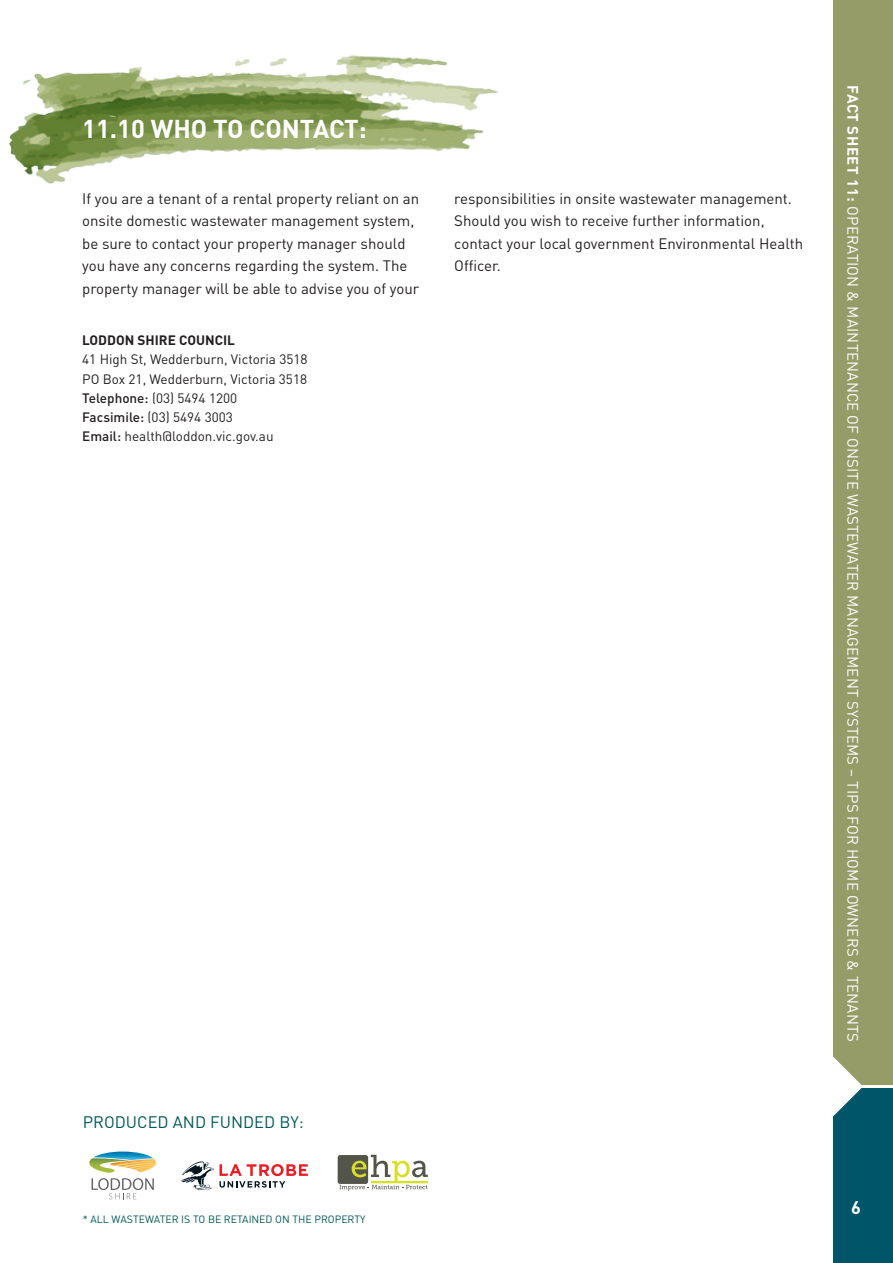
<style>
.page{position:relative;width:893px;height:1263px;background:#fff}
.page>*{position:absolute;margin:0;border:0;box-sizing:border-box;transform-origin:0 0}
.t1{font:700 25.5px "DIN";color:#fff}
.t2{font:700 18px "DIN";color:#fff}
.t3{font:16.5px "DIN";color:#005958}
.t4{font:15px/22.5px "DIN";color:#231f20}
.t5{font:15px "DIN";letter-spacing:.01em;color:#fff}
.t6{font:13.5px/19.2px "DIN";color:#231f20}
.t7{font:700 13.5px "DIN";color:#231f20}
.t8{font:10.5px "DIN";color:#005958}
.s1{font-weight:500}
.s2{font-weight:700}
</style>
<div class="page">
<div style="left:833px;top:0;width:60px;height:1084px;background:#959c68"></div>
<div style="left:833px;top:1089px;width:60px;height:174px;background:#005568"></div>
<svg style="left:833px;top:1056px;width:29px;height:61px"></svg>
<img style="left:9px;top:55px;width:490px;height:129px">
<svg style="left:89px;top:1151px;width:67px;height:48px"></svg>
<div style="left:338px;top:1155px;width:30px;height:29px;background:#54554a;border-radius:3px"></div>
<svg style="left:339px;top:1155px;width:89px;height:35px"></svg>
<svg style="left:181px;top:1161px;width:127px;height:29px"></svg>
<h1 class="t1" style="left:82px;top:112px;width:286px">11.10 WHO TO CONTACT:</h1>
<p class="t4" style="left:82px;top:187px;width:339px">If you are a tenant of a rental property reliant on an onsite domestic wastewater management system, be sure to contact your property manager should you have any concerns regarding the system. The property manager will be able to advise you of your</p>
<p class="t4" style="left:454px;top:187px;width:350px">responsibilities in onsite wastewater management.<br>Should you wish to receive further information, contact your local government Environmental Health Officer.</p>
<p class="t7" style="left:82px;top:331px;width:10px">LODDON</p>
<p class="t7" style="left:138px;top:331px;width:17px">SHIRE</p>
<p class="t7" style="left:179px;top:331px;width:9px">COUNCIL</p>
<p class="t6" style="left:82px;top:350px;width:227px">41 High St, Wedderburn, Victoria 3518<br>PO Box 21, Wedderburn, Victoria 3518<br><span class="s1">Telephone:</span> (03) 5494 1200<br><span class="s1">Facsimile:</span> (03) 5494 3003<br><span class="s1">Email:</span> health@loddon.vic.gov.au</p>
<p class="t3" style="left:83px;top:1111px;width:54px">PRODUCE</p>
<p class="t3" style="left:158px;top:1111px;width:64px">D AN D FUN</p>
<p class="t3" style="left:243px;top:1111px;width:62px">DED BY:</p>
<p class="t8" style="left:83px;top:1212px;width:15px">* All</p>
<p class="t8" style="left:112px;top:1212px;width:16px">WASTE</p>
<p class="t8" style="left:145px;top:1212px;width:16px">WATER</p>
<p class="t8" style="left:181px;top:1212px;width:50px">IS TO BE RETAINE</p>
<p class="t8" style="left:266px;top:1212px;width:77px">D ON THE PROPERTY</p>
<p class="t5" style="left:862px;top:85px;width:958px;rotate:90deg"><span class="s2">FACT SHEET 11:</span> Operation &amp; Maintenance of Onsite Wastewater Managem ent Systems – Tips for Hom e Owners &amp; Tenants</p>
<p class="t2" style="left:851px;top:1196px;width:11px">6</p>
</div>
